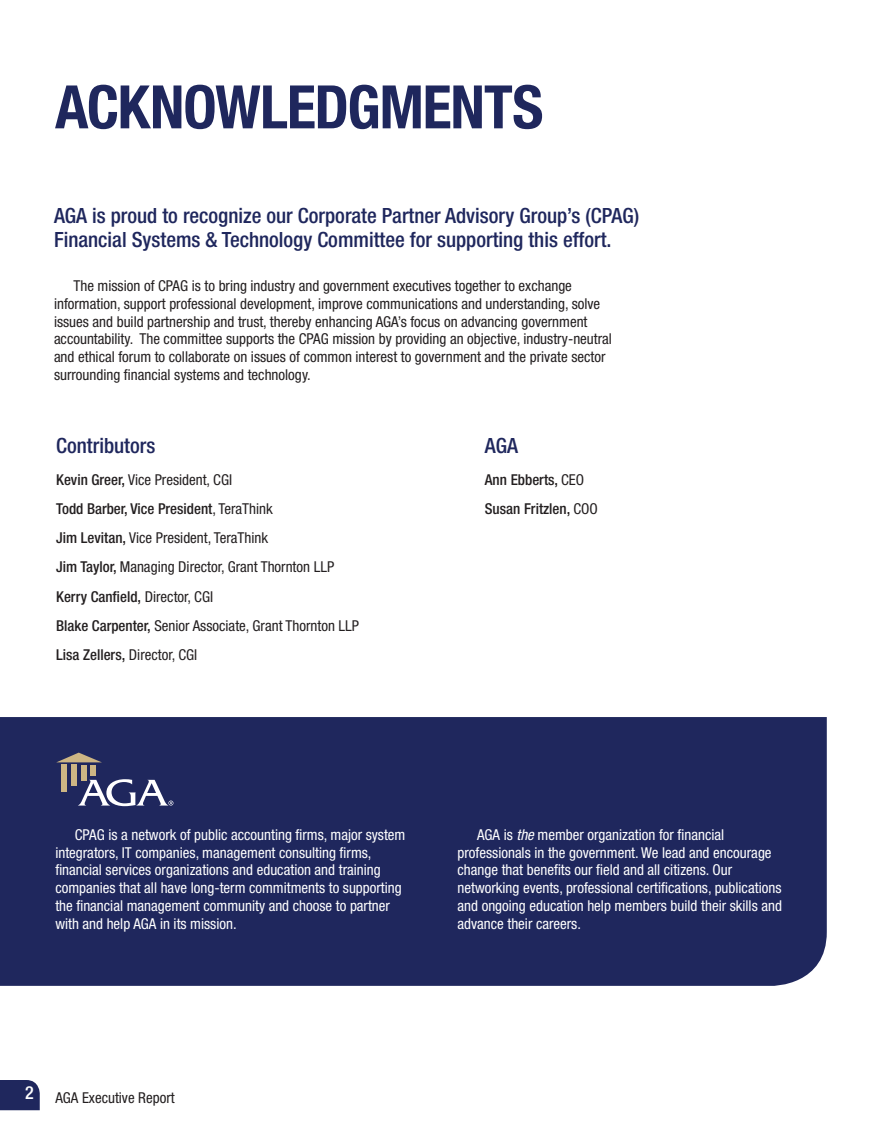
<style>
.page{position:relative;width:891px;height:1134px;background:#fff}
.page>*{position:absolute;margin:0;border:0;box-sizing:border-box;transform-origin:0 0}
.t1{font:700 condensed 60px "Helvetica Neue LT Std";letter-spacing:-.02em;color:#1f275d}
.t2{font:500 condensed 21px/24px "Helvetica Neue LT Std";color:#1f275d}
.t3{font:condensed 15px/29.2px "Helvetica Neue LT Std";color:#231f20}
.t4{font:condensed 15px/17.7px "Helvetica Neue LT Std";color:#fff}
.t5{font:500 condensed 15px/29.2px "Helvetica Neue LT Std";color:#231f20}
.s1{font-weight:500}
.s2{font-weight:400}
.s3{font-style:italic}
</style>
<div class="page">
<svg style="left:0;top:1080px;width:40px;height:30px"></svg>
<div style="left:0;top:717px;width:827px;height:269px;background:#1f275d"></div>
<div style="left:62px;top:765px;width:5px;height:27px;background:#cdb684"></div>
<svg style="left:56px;top:753px;width:46px;height:9px"></svg>
<div style="left:71px;top:765px;width:5px;height:21px;background:#cdb684"></div>
<div style="left:81px;top:765px;width:5px;height:15px;background:#cdb684"></div>
<div style="left:91px;top:765px;width:5px;height:11px;background:#cdb684"></div>
<svg style="left:78px;top:779px;width:95px;height:27px"></svg>
<p class="t1" style="left:55px;top:71px;width:490px">ACKNOWLEDGMENTS</p>
<p class="t2" style="left:54px;top:203px;width:587px">AGA is proud to recognize our Corporate Partner Advisory Group’s (CPAG)<br>Financial Systems &amp; Technology Committee for supporting this effort.</p>
<p class="t3" style="left:54px;top:277px;width:559px;line-height:17.7px;text-indent:20px">The mission of CPAG is to bring industry and government executives together to exchange information, support professional development, improve communications and understanding, solve issues and build partnership and trust, thereby enhancing AGA’s focus on advancing government accountability. The committee supports the CPAG mission by providing an objective, industry-neutral and ethical forum to collaborate on issues of common interest to government and the private sector surrounding financial systems and technology.</p>
<p class="t2" style="left:56px;top:433px;width:101px">Contributors</p>
<p class="t3" style="left:56px;top:465px;width:304px"><span class="s1">Kevin Greer,</span> Vice President, CGI<br><span class="s1">Todd Barber, Vice President</span>, TeraThink<br><span class="s1">Jim Levitan,</span> Vice President, TeraThink<br><span class="s1">Jim Taylor,</span> Managing Director, Grant Thornton LLP <span class="s1">Kerry Canfield,</span> Director, CGI<br><span class="s1">Blake Carpenter,</span> Senior Associate, Grant Thornton LLP <span class="s1">Lisa Zellers,</span> Director, CGI</p>
<p class="t2" style="left:485px;top:433px;width:35px">AGA</p>
<p class="t5" style="left:485px;top:465px;width:115px">Ann Ebberts, <span class="s2">CEO<br></span>Susan Fritzlen, <span class="s2">COO</span></p>
<p class="t4" style="left:55px;top:826px;width:352px;text-indent:20px">CPAG is a network of public accounting firms, major system integrators, IT companies, management consulting firms, financial services organizations and education and training companies that all have long-term commitments to supporting the financial management community and choose to partner with and help AGA in its mission.</p>
<p class="t4" style="left:458px;top:826px;width:326px;text-indent:20px">AGA is <span class="s3">the</span> member organization for financial professionals in the government. We lead and encourage change that benefits our field and all citizens. Our networking events, professional certifications, publications and ongoing education help members build their skills and advance their careers.</p>
<p class="t3" style="left:25px;top:1083px;width:151px"><sup>2</sup> AGA Executive Report</p>
</div>
